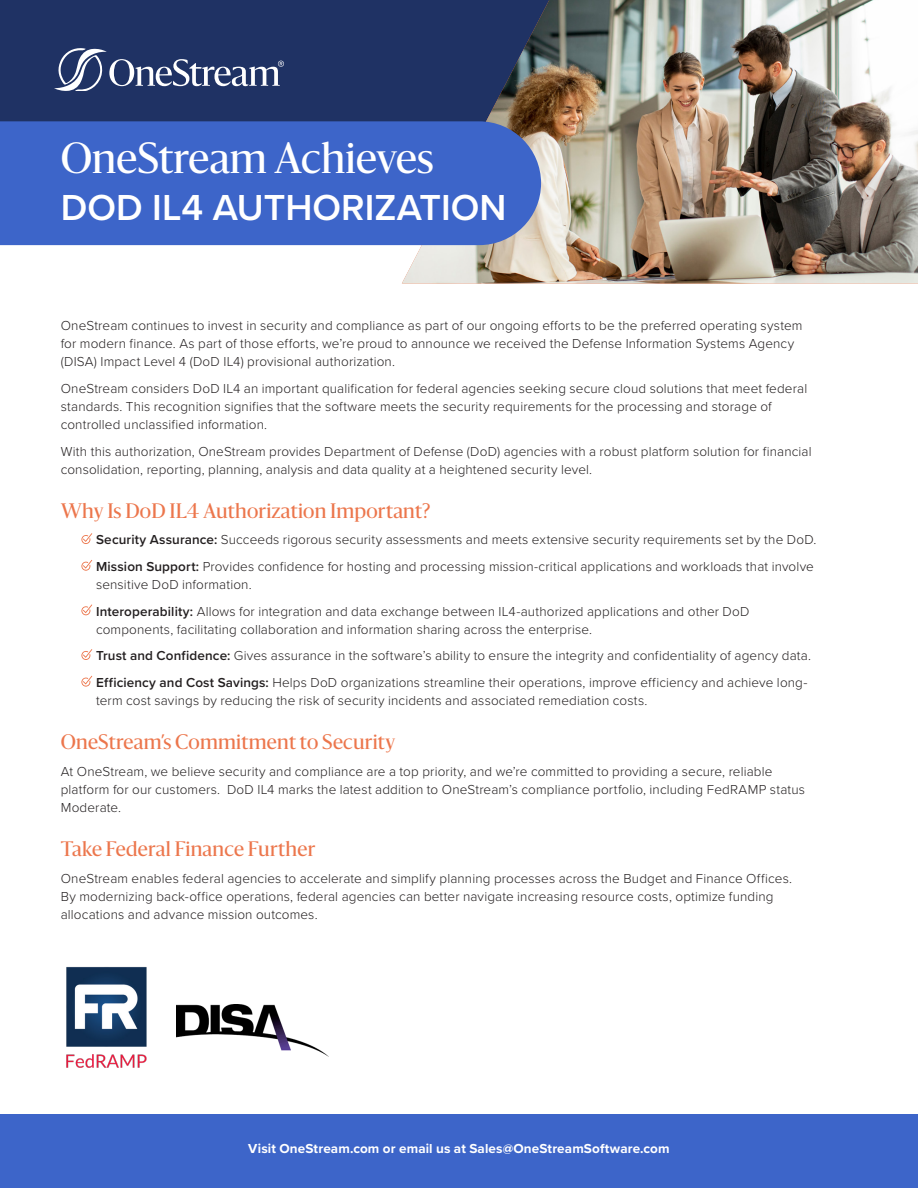
<style>
.page{position:relative;width:918px;height:1188px;background:#fff}
.page>*{position:absolute;margin:0;border:0;box-sizing:border-box;transform-origin:0 0}
.t1{font:40.5px "Sanomat";color:#fff}
.t2{font:600 37.5px "Proxima Nova";color:#fff}
.t3{font:19.5px "Sanomat";letter-spacing:.01em;color:#ec764c}
.Body{font:300 13.5px/18px "Proxima Nova";letter-spacing:.01em;color:#231f20}
.CTA{font:700 13.5px "Proxima Nova";letter-spacing:.01em;color:#fff}
.s1{font-weight:600}
</style>
<div class="page">
<div style="left:0;top:0;width:918px;height:183px;background:#1f3264"></div>
<div style="left:0;top:1115px;width:918px;height:73px;background:#3d65c9"></div>
<svg style="left:54px;top:48px;width:230px;height:43px"></svg>
<svg style="left:81px;top:533px;width:11px;height:11px"></svg>
<svg style="left:81px;top:560px;width:11px;height:11px"></svg>
<svg style="left:81px;top:604px;width:11px;height:11px"></svg>
<svg style="left:81px;top:649px;width:11px;height:11px"></svg>
<svg style="left:81px;top:676px;width:11px;height:11px"></svg>
<img style="left:402px;top:0;width:516px;height:284px">
<div style="left:0;top:121px;width:541px;height:124px;background:#3d65c9"></div>
<img style="left:66px;top:966px;width:81px;height:102px">
<img style="left:176px;top:1004px;width:153px;height:53px">
<p class="t1" style="left:61px;top:129px;width:374px">OneStream Achieves</p>
<p class="t2" style="left:61px;top:179px;width:447px">DOD IL4 AUTHORIZATION</p>
<p class="Body" style="left:61px;top:316px;width:743px">OneStream continues to invest in security and compliance as part of our ongoing efforts to be the preferred operating system for modern finance. As part of those efforts, we’re proud to announce we received the Defense Information Systems Agency (DISA) Impact Level 4 (DoD IL4) provisional authorization.</p>
<p class="Body" style="left:61px;top:379px;width:748px">OneStream considers DoD IL4 an important qualification for federal agencies seeking secure cloud solutions that meet federal standards. This recognition signifies that the software meets the security requirements for the processing and storage of controlled unclassified information.</p>
<p class="Body" style="left:61px;top:441px;width:752px">With this authorization, OneStream provides Department of Defense (DoD) agencies with a robust platform solution for financial consolidation, reporting, planning, analysis and data quality at a heightened security level.</p>
<p class="t3" style="left:61px;top:496px;width:371px">Why Is DoD IL4 Authorization Important?</p>
<p class="Body" style="left:96px;top:530px;width:722px"><span class="s1">Security Assurance:</span> Succeeds rigorous security assessments and meets extensive security requirements set by the DoD.</p>
<p class="Body" style="left:96px;top:557px;width:719px"><span class="s1">Mission Support:</span> Provides confidence for hosting and processing mission-critical applications and workloads that involve sensitive DoD information.</p>
<p class="Body" style="left:96px;top:602px;width:655px"><span class="s1">Interoperability:</span> Allows for integration and data exchange between IL4-authorized applications and other DoD components, facilitating collaboration and information sharing across the enterprise.</p>
<p class="Body" style="left:96px;top:646px;width:716px"><span class="s1">Trust and Confidence:</span> Gives assurance in the software’s ability to ensure the integrity and confidentiality of agency data.</p>
<p class="Body" style="left:96px;top:673px;width:713px"><span class="s1">Efficiency and Cost Savings:</span> Helps DoD organizations streamline their operations, improve efficiency and achieve long&shy;term cost savings by reducing the risk of security incidents and associated remediation costs.</p>
<p class="t3" style="left:61px;top:728px;width:336px">OneStream’s Commitment to Security</p>
<p class="Body" style="left:61px;top:762px;width:746px">At OneStream, we believe security and compliance are a top priority, and we’re committed to providing a secure, reliable platform for our customers. DoD IL4 marks the latest addition to OneStream’s compliance portfolio, including FedRAMP status<br>Moderate.</p>
<p class="t3" style="left:61px;top:835px;width:256px">Take Federal Finance Further</p>
<p class="Body" style="left:61px;top:869px;width:733px">OneStream enables federal agencies to accelerate and simplify planning processes across the Budget and Finance Offices.<br>By modernizing back-office operations, federal agencies can better navigate increasing resource costs, optimize funding allocations and advance mission outcomes.</p>
<p class="CTA" style="left:248px;top:1139px;width:423px">Visit OneStream.com or email us at Sales@OneStreamSoftware.com</p>
</div>
